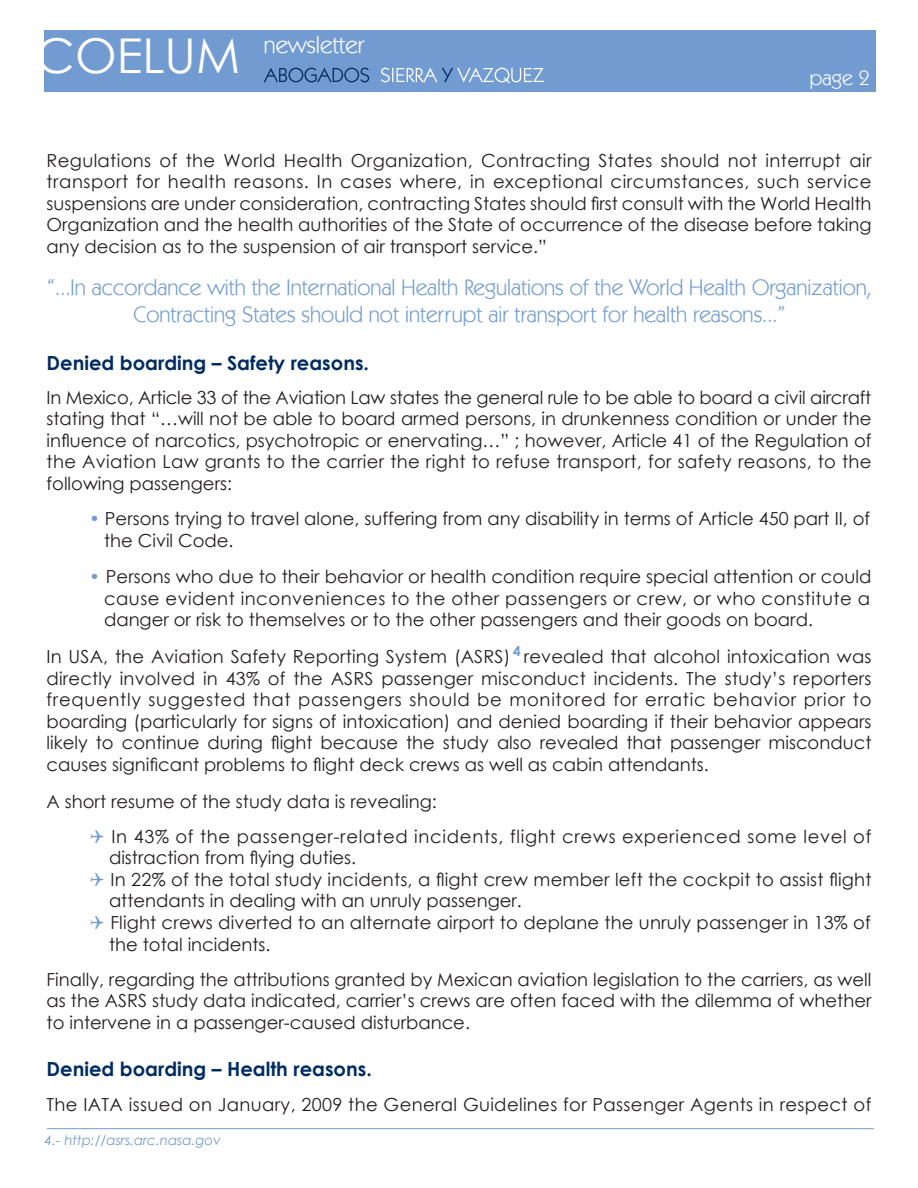
<style>
.page{position:relative;width:918px;height:1188px;background:#fff}
.page>*{position:absolute;margin:0;border:0;box-sizing:border-box;transform-origin:0 0}
.t1{font:48px "Century Gothic";color:#fff}
.t2{font:24px "Kabel IT Cby BT";color:#fff}
.t3{font:22.5px/27px "Kabel IT Cby BT";color:#729cd1;text-align:center}
.t4{font:21px "Kabel IT Cby BT";color:#fff}
.t5{font:700 19.5px "Century Gothic";color:#002c62}
.t6{font:18px/21.6px "Century Gothic";color:#231f20;text-align:justify}
.t7{font:18px/35.1px "Century Gothic";letter-spacing:.04em;color:#231f20}
.t8{font:18px "Century Gothic";letter-spacing:.02em;color:#231f20}
.t9{font:italic 13.5px "Century Gothic";color:#729cd1}
.t10{font:700 13.5px "Century Gothic";color:#729cd1}
.s1{color:#729cd1}
</style>
<div class="page">
<div style="left:45px;top:30px;width:831px;height:61px;background:#729cd1"></div>
<svg style="left:264px;top:68px;width:105px;height:14px"></svg>
<svg style="left:381px;top:68px;width:163px;height:15px"></svg>
<hr style="left:47px;top:1128px;width:827px;height:1px;background:#729cd1">
<h1 class="t1" style="left:36px;top:22px;width:206px">COELUM</h1>
<h2 class="t2" style="left:264px;top:30px;width:102px">newsletter</h2>
<p class="t4" style="left:810px;top:64px;width:61px">page 2</p>
<p class="t6" style="left:47px;top:149px;width:826px">Regulations of the World Health Organization, Contracting States should not interrupt air transport for health reasons. In cases where, in exceptional circumstances, such service suspensions are under consideration, contracting States should first consult with the World Health Organization and the health authorities of the State of occurrence of the disease before taking any decision as to the suspension of air transport service.”</p>
<p class="t3" style="left:47px;top:273px;width:826px">“...In accordance with the International Health Regulations of the World Health Organization,<br>Contracting States should not interrupt air transport for health reasons...”</p>
<p class="t5" style="left:47px;top:348px;width:324px">Denied boarding – Safety reasons.</p>
<p class="t6" style="left:47px;top:386px;width:827px">In Mexico, Article 33 of the Aviation Law states the general rule to be able to board a civil aircraft stating that “…will not be able to board armed persons, in drunkenness condition or under the influence of narcotics, psychotropic or enervating…” ; however, Article 41 of the Regulation of the Aviation Law grants to the carrier the right to refuse transport, for safety reasons, to the following passengers:</p>
<p class="t6" style="left:104px;top:507px;width:768px;text-indent:-15px"><span class="s1">•</span> Persons trying to travel alone, suffering from any disability in terms of Article 450 part II, of the Civil Code.</p>
<p class="t6" style="left:104px;top:566px;width:769px;text-indent:-15px"><span class="s1">•</span> Persons who due to their behavior or health condition require special attention or could cause evident inconveniences to the other passengers or crew, or who constitute a danger or risk to themselves or to the other passengers and their goods on board.</p>
<p class="t6" style="left:47px;top:645px;width:826px">In USA, the Aviation Safety Reporting System (ASRS) revealed that alcohol intoxication was directly involved in 43% of the ASRS passenger misconduct incidents. The study’s reporters frequently suggested that passengers should be monitored for erratic behavior prior to boarding (particularly for signs of intoxication) and denied boarding if their behavior appears likely to continue during flight because the study also revealed that passenger misconduct causes significant problems to flight deck crews as well as cabin attendants.</p>
<p class="t7" style="left:111px;top:783px;width:761px;text-indent:-65px">A short resume of the study data is revealing:<br>In 43% of the passenger-related incidents, flight crews experienced some level of</p>
<p class="t6" style="left:109px;top:847px;width:764px;text-align:left">distraction from flying duties.<br>In 22% of the total study incidents, a flight crew member left the cockpit to assist flight attendants in dealing with an unruly passenger.<br>Flight crews diverted to an alternate airport to deplane the unruly passenger in 13% of the total incidents.</p>
<p class="t6" style="left:47px;top:968px;width:826px">Finally, regarding the attributions granted by Mexican aviation legislation to the carriers, as well as the ASRS study data indicated, carrier’s crews are often faced with the dilemma of whether to intervene in a passenger-caused disturbance.</p>
<p class="t5" style="left:47px;top:1054px;width:327px">Denied boarding – Health reasons.</p>
<p class="t8" style="left:47px;top:1092px;width:826px">The IATA issued on January, 2009 the General Guidelines for Passenger Agents in respect of</p>
<p class="t10" style="left:513px;top:640px;width:9px">4</p>
<p class="t9" style="left:45px;top:1131px;width:177px">4.- http://asrs.arc.nasa.gov</p>
</div>
